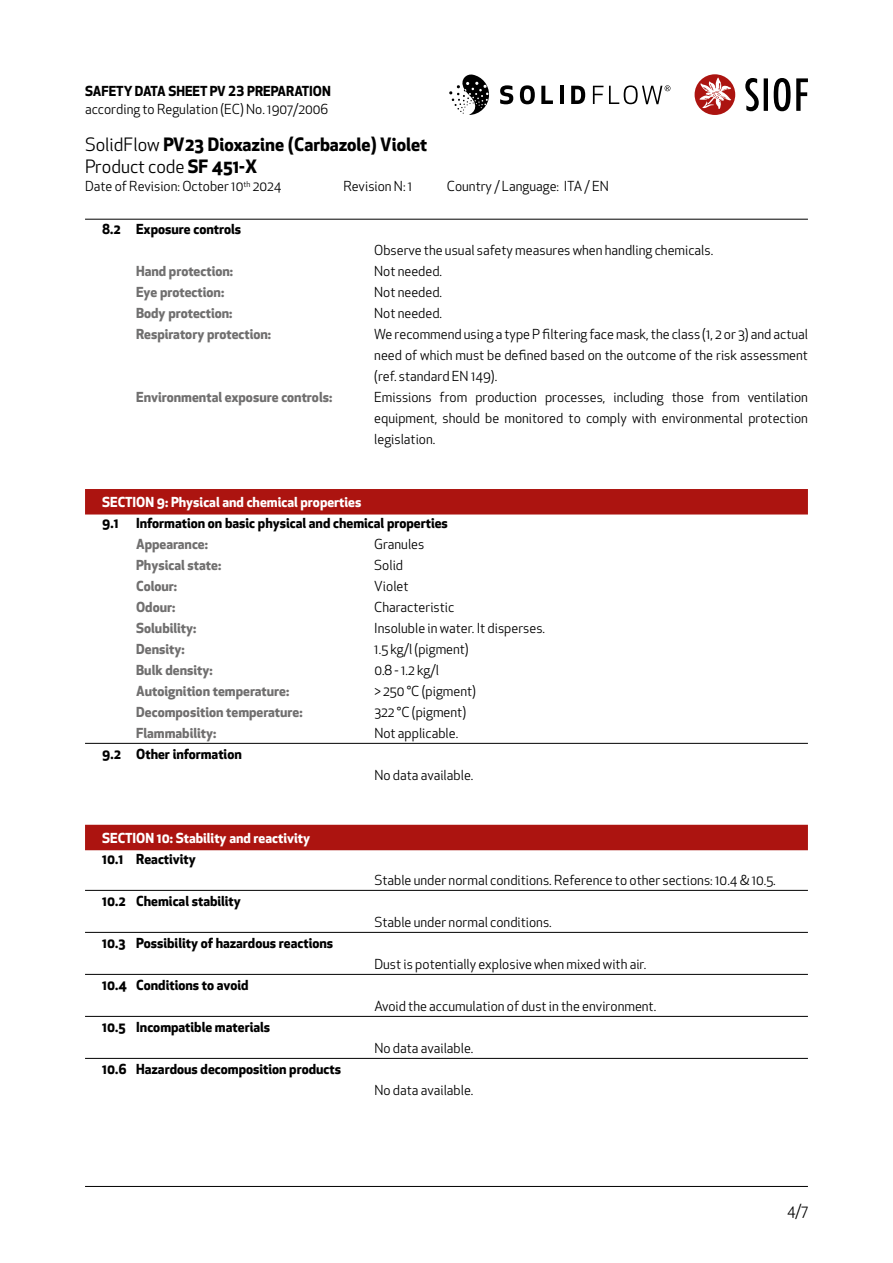
<style>
.page{position:relative;width:893px;height:1263px;background:#fff}
.page>*{position:absolute;margin:0;border:0;box-sizing:border-box;transform-origin:0 0}
.t1{font:700 18px/22.5px "Apex New";color:#000}
.t2{font:15px "Apex New";color:#000}
.t3{font:13.5px/21px "Apex New";color:#000;text-align:justify}
.t4{font:700 13.5px "Apex New";color:#000}
.t5{font:700 13.5px "Apex New";color:#706f6f}
.t6{font:700 13.5px "Apex New";color:#fff}
.s1{font-weight:400}
</style>
<div class="page">
<hr style="left:85px;top:1186px;width:723px;height:1px;background:#000">
<hr style="left:85px;top:219px;width:723px;height:1px;background:#000">
<div style="left:85px;top:489px;width:723px;height:25px;background:#ac1410"></div>
<hr style="left:85px;top:743px;width:723px;height:1px;background:#000">
<div style="left:85px;top:825px;width:723px;height:25px;background:#ac1410"></div>
<hr style="left:85px;top:890px;width:723px;height:1px;background:#000">
<hr style="left:85px;top:932px;width:723px;height:1px;background:#000">
<hr style="left:85px;top:974px;width:723px;height:1px;background:#000">
<hr style="left:85px;top:1016px;width:723px;height:1px;background:#000">
<hr style="left:85px;top:1058px;width:723px;height:1px;background:#000">
<div style="left:695px;top:74px;width:40px;height:41px;background:#ac1410;border-radius:50%"></div>
<svg style="left:699px;top:78px;width:32px;height:31px"></svg>
<svg style="left:745px;top:78px;width:63px;height:33px"></svg>
<svg style="left:449px;top:74px;width:40px;height:41px"></svg>
<svg style="left:500px;top:85px;width:13px;height:19px"></svg>
<svg style="left:520px;top:85px;width:15px;height:19px"></svg>
<svg style="left:541px;top:86px;width:12px;height:18px"></svg>
<svg style="left:560px;top:86px;width:3px;height:18px"></svg>
<svg style="left:571px;top:86px;width:14px;height:18px"></svg>
<svg style="left:593px;top:86px;width:10px;height:18px"></svg>
<svg style="left:609px;top:85px;width:61px;height:19px"></svg>
<p class="t4" style="left:85px;top:81px;width:247px">SAFETY DATA SHEET PV 23 PREPARATION</p>
<p class="t3" style="left:85px;top:98px;width:245px">according to Regulation (EC) No. 1907/2006</p>
<h1 class="t1" style="left:85px;top:132px;width:344px"><span class="s1">SolidFlow</span> PV23 Dioxazine (Carbazole) Violet<br><span class="s1">Product code</span> SF 451-X</h1>
<p class="t3" style="left:85px;top:176px;width:198px">Date of Revision: October 10<sup>th</sup> 2024</p>
<p class="t3" style="left:343px;top:176px;width:70px">Revision N: 1</p>
<p class="t3" style="left:447px;top:176px;width:164px">Country / Language: ITA / EN</p>
<p class="t4" style="left:102px;top:220px;width:141px">8.2 Exposure controls</p>
<p class="t3" style="left:374px;top:240px;width:341px">Observe the usual safety measures when handling chemicals.</p>
<p class="t5" style="left:136px;top:261px;width:99px">Hand protection:</p>
<p class="t3" style="left:374px;top:261px;width:69px">Not needed.</p>
<p class="t5" style="left:136px;top:282px;width:90px">Eye protection:</p>
<p class="t3" style="left:374px;top:282px;width:69px">Not needed.</p>
<p class="t5" style="left:136px;top:303px;width:98px">Body protection:</p>
<p class="t3" style="left:374px;top:303px;width:69px">Not needed.</p>
<p class="t5" style="left:136px;top:324px;width:137px">Respiratory protection:</p>
<p class="t3" style="left:374px;top:324px;width:435px">We recommend using a type P filtering face mask, the class (1, 2 or 3) and actual need of which must be defined based on the outcome of the risk assessment (ref. standard EN 149).</p>
<p class="t5" style="left:136px;top:387px;width:198px">Environmental exposure controls:</p>
<p class="t3" style="left:374px;top:387px;width:435px">Emissions from production processes, including those from ventilation equipment, should be monitored to comply with environmental protection legislation.</p>
<p class="t6" style="left:102px;top:492px;width:261px">SECTION 9: Physical and chemical properties</p>
<p class="t4" style="left:102px;top:513px;width:18px">9.1</p>
<p class="t4" style="left:136px;top:513px;width:313px">Information on basic physical and chemical properties</p>
<p class="t5" style="left:136px;top:534px;width:73px">Appearance:</p>
<p class="t3" style="left:374px;top:533px;width:52px">Granules</p>
<p class="t5" style="left:136px;top:555px;width:87px">Physical state:</p>
<p class="t3" style="left:374px;top:554px;width:30px">Solid</p>
<p class="t5" style="left:136px;top:576px;width:42px">Colour:</p>
<p class="t3" style="left:374px;top:576px;width:36px">Violet</p>
<p class="t5" style="left:136px;top:597px;width:41px">Odour:</p>
<p class="t3" style="left:374px;top:597px;width:82px">Characteristic</p>
<p class="t5" style="left:136px;top:618px;width:62px">Solubility:</p>
<p class="t3" style="left:374px;top:618px;width:172px">Insoluble in water. It disperses.</p>
<p class="t5" style="left:136px;top:639px;width:50px">Density:</p>
<p class="t3" style="left:374px;top:639px;width:96px">1.5 kg/l (pigment)</p>
<p class="t5" style="left:136px;top:660px;width:78px">Bulk density:</p>
<p class="t3" style="left:374px;top:660px;width:66px">0.8 - 1.2 kg/l</p>
<p class="t5" style="left:136px;top:681px;width:155px">Autoignition temperature:</p>
<p class="t3" style="left:374px;top:681px;width:103px">&gt; 250 °C (pigment)</p>
<p class="t5" style="left:136px;top:702px;width:168px">Decomposition temperature:</p>
<p class="t3" style="left:374px;top:702px;width:93px">322 °C (pigment)</p>
<p class="t5" style="left:136px;top:723px;width:82px">Flammability:</p>
<p class="t3" style="left:374px;top:723px;width:85px">Not applicable.</p>
<p class="t4" style="left:102px;top:744px;width:141px">9.2 Other information</p>
<p class="t3" style="left:374px;top:764px;width:101px">No data available.</p>
<p class="t6" style="left:102px;top:828px;width:209px">SECTION 10: Stability and reactivity</p>
<p class="t4" style="left:102px;top:849px;width:95px">10.1 Reactivity</p>
<p class="t4" style="left:102px;top:891px;width:140px">10.2 Chemical stability</p>
<p class="t4" style="left:102px;top:933px;width:232px">10.3 Possibility of hazardous reactions</p>
<p class="t4" style="left:102px;top:975px;width:148px">10.4 Conditions to avoid</p>
<p class="t4" style="left:102px;top:1017px;width:169px">10.5 Incompatible materials</p>
<p class="t4" style="left:102px;top:1059px;width:240px">10.6 Hazardous decomposition products</p>
<p class="t3" style="left:374px;top:869px;width:403px">Stable under normal conditions. Reference to other sections: 10.4 &amp; 10.5.</p>
<p class="t3" style="left:374px;top:911px;width:179px">Stable under normal conditions.</p>
<p class="t3" style="left:374px;top:953px;width:273px">Dust is potentially explosive when mixed with air.</p>
<p class="t3" style="left:374px;top:995px;width:283px">Avoid the accumulation of dust in the environment.</p>
<p class="t3" style="left:374px;top:1037px;width:101px">No data available.</p>
<p class="t3" style="left:374px;top:1079px;width:101px">No data available.</p>
<p class="t2" style="left:787px;top:1201px;width:22px">4/7</p>
</div>
